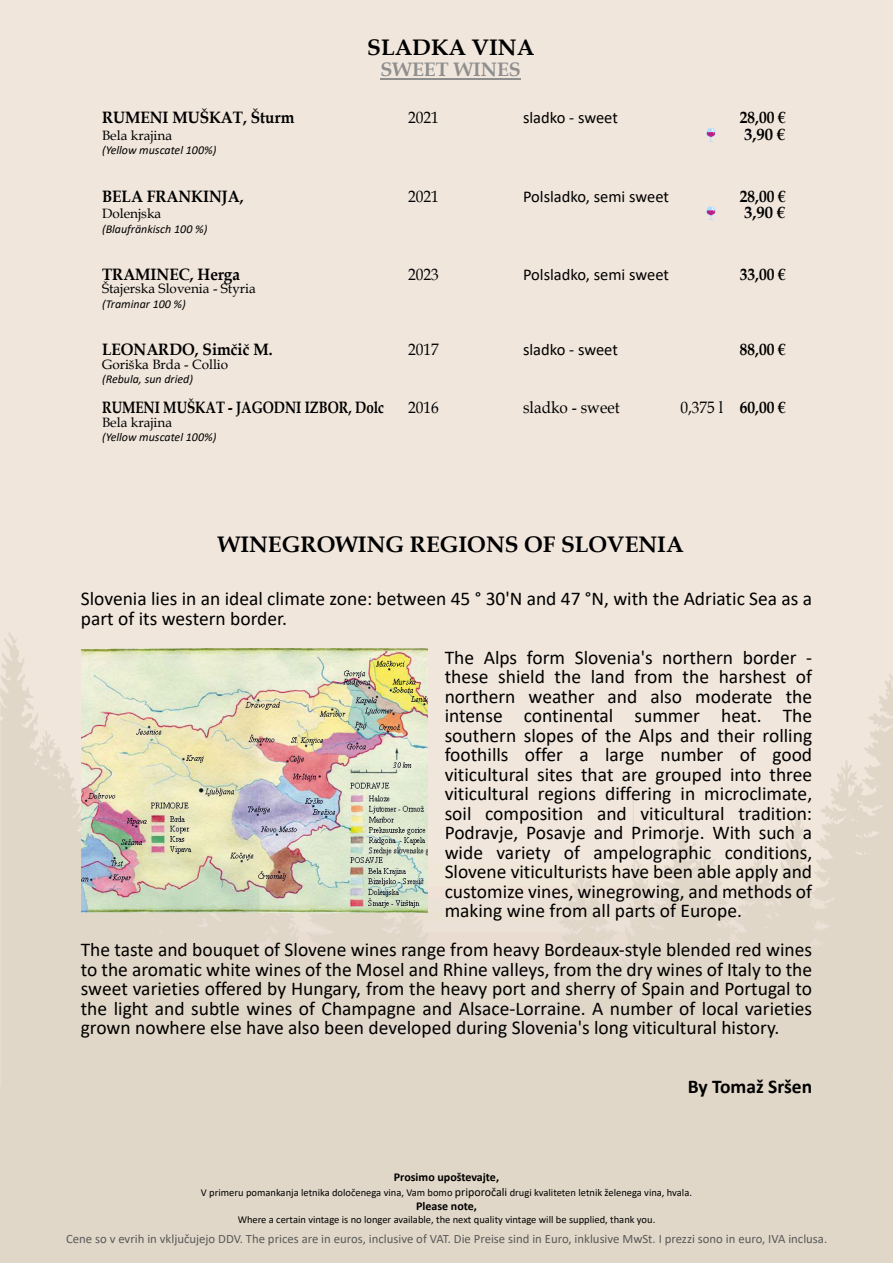
<style>
.page{position:relative;width:893px;height:1263px;background:#fff}
.page>*{position:absolute;margin:0;border:0;box-sizing:border-box;transform-origin:0 0}
.t1{font:700 22.5px "Book Antiqua";color:#000}
.t2{font:19.5px/19.5px "Calibri";color:#000;text-align:justify}
.t3{font:700 19.5px "Calibri";color:#000}
.t4{font:700 19.5px "Book Antiqua";color:#8e8e8e}
.t5{font:700 16.5px "Book Antiqua";color:#000;scale:.93 1}
.t6{font:16.5px "Calibri";color:#000}
.t7{font:16.5px "Book Antiqua";color:#000;scale:.93 1}
.t8{font:700 16.5px "Book Antiqua";color:#000;scale:.81 1}
.t9{font:700 16.5px "Book Antiqua";color:#000}
.t10{font:13.5px "Book Antiqua";color:#000}
.t11{font:12.75px "Calibri";color:#595959}
.t12{font:italic 12px "Calibri";color:#000}
.t13{font:700 12px "Calibri";color:#000}
.t14{font:10.5px "Calibri";color:#000}
.s1{font-weight:700}
.s2{font-size:12px}
</style>
<div class="page">
<img style="left:0;top:0;width:893px;height:1263px">
<hr style="left:381px;top:79px;width:140px;height:1px;background:#8e8e8e">
<svg style="left:706px;top:128px;width:10px;height:14px"></svg>
<svg style="left:706px;top:207px;width:10px;height:13px"></svg>
<img style="left:81px;top:649px;width:347px;height:263px">
<p class="t1" style="left:367px;top:39px;width:168px">SLADKA VINA</p>
<p class="t4" style="left:381px;top:62px;width:142px">SWEET WINES</p>
<p class="t5" style="left:102px;top:111px;width:208px">RUMENI MUŠKAT, Šturm</p>
<p class="t7" style="left:408px;top:111px;width:35px">2021</p>
<p class="t6" style="left:523px;top:111px;width:96px">sladko - sweet</p>
<p class="t5" style="left:740px;top:111px;width:51px">28,00 €</p>
<p class="t10" style="left:102px;top:130px;width:72px">Bela krajina</p>
<p class="t9" style="left:744px;top:128px;width:43px">3,90 €</p>
<p class="t12" style="left:102px;top:145px;width:116px">(Yellow muscatel 100%)</p>
<p class="t5" style="left:102px;top:190px;width:154px">BELA FRANKINJA,</p>
<p class="t7" style="left:408px;top:190px;width:35px">2021</p>
<p class="t6" style="left:523px;top:189px;width:147px">Polsladko, semi sweet</p>
<p class="t5" style="left:740px;top:190px;width:51px">28,00 €</p>
<p class="t10" style="left:102px;top:208px;width:61px">Dolenjska</p>
<p class="t9" style="left:744px;top:206px;width:43px">3,90 €</p>
<p class="t12" style="left:102px;top:224px;width:107px">(Blaufränkisch 100 %)</p>
<p class="t5" style="left:102px;top:268px;width:150px">TRAMINEC, Herga</p>
<p class="t7" style="left:408px;top:268px;width:35px">2023</p>
<p class="t6" style="left:523px;top:267px;width:147px">Polsladko, semi sweet</p>
<p class="t5" style="left:740px;top:268px;width:51px">33,00 €</p>
<p class="t10" style="left:102px;top:284px;width:155px">Štajerska Slovenia - Styria</p>
<p class="t12" style="left:102px;top:299px;width:85px">(Traminar 100 %)</p>
<p class="t5" style="left:102px;top:343px;width:185px">LEONARDO, Simčič M.</p>
<p class="t7" style="left:408px;top:343px;width:35px">2017</p>
<p class="t6" style="left:523px;top:343px;width:96px">sladko - sweet</p>
<p class="t5" style="left:740px;top:343px;width:51px">88,00 €</p>
<p class="t10" style="left:102px;top:359px;width:128px">Goriška Brda - Collio</p>
<p class="t12" style="left:102px;top:374px;width:92px">(Rebula, sun dried)</p>
<p class="t8" style="left:102px;top:401px;width:350px">RUMENI MUŠKAT - JAGODNI IZBOR, Dolc</p>
<p class="t7" style="left:408px;top:401px;width:35px">2016</p>
<p class="t7" style="left:523px;top:401px;width:106px">sladko - sweet</p>
<p class="t7" style="left:680px;top:401px;width:115px">0,375 l <span class="s1">60,00 €</span></p>
<p class="t10" style="left:102px;top:417px;width:72px">Bela krajina</p>
<p class="t12" style="left:102px;top:432px;width:116px">(Yellow muscatel 100%)</p>
<p class="t1" style="left:218px;top:536px;width:467px">WINEGROWING REGIONS OF SLOVENIA</p>
<p class="t2" style="left:81px;top:591px;width:733px">Slovenia lies in an ideal climate zone: between 45 ° 30'N and 47 °N, with the Adriatic Sea as a part of its western border.</p>
<p class="t2" style="left:445px;top:649px;width:369px">The Alps form Slovenia's northern border - these shield the land from the harshest of northern weather and also moderate the intense continental summer heat. The southern slopes of the Alps and their rolling foothills offer a large number of good viticultural sites that are grouped into three viticultural regions differing in microclimate, soil composition and viticultural tradition:<br>Podravje, Posavje and Primorje. With such a wide variety of ampelographic conditions, Slovene viticulturists have been able apply and customize vines, winegrowing, and methods of making wine from all parts of Europe.</p>
<p class="t2" style="left:81px;top:942px;width:733px">The taste and bouquet of Slovene wines range from heavy Bordeaux-style blended red wines to the aromatic white wines of the Mosel and Rhine valleys, from the dry wines of Italy to the sweet varieties offered by Hungary, from the heavy port and sherry of Spain and Portugal to the light and subtle wines of Champagne and Alsace-Lorraine. A number of local varieties grown nowhere else have also been developed during Slovenia's long viticultural history.</p>
<p class="t3" style="left:688px;top:1078px;width:126px">By Tomaž Sršen</p>
<p class="t13" style="left:394px;top:1172px;width:107px">Prosimo upoštevajte,</p>
<p class="t14" style="left:201px;top:1188px;width:493px">V primeru pomankanja letnika določenega vina, Vam bomo <span class="s2">priporočali</span> drugi kvaliteten letnik želenega vina, hvala.</p>
<p class="t13" style="left:416px;top:1201px;width:62px">Please note,</p>
<p class="t14" style="left:238px;top:1215px;width:419px">Where a certain vintage is no longer available, the next quality vintage will be supplied, thank you.</p>
<p class="t11" style="left:66px;top:1234px;width:763px">Cene so v evrih in vključujejo DDV. The prices are in euros, inclusive of VAT. Die Preise sind in Euro, inklusive MwSt. I prezzi sono in euro, IVA inclusa.</p>
</div>
